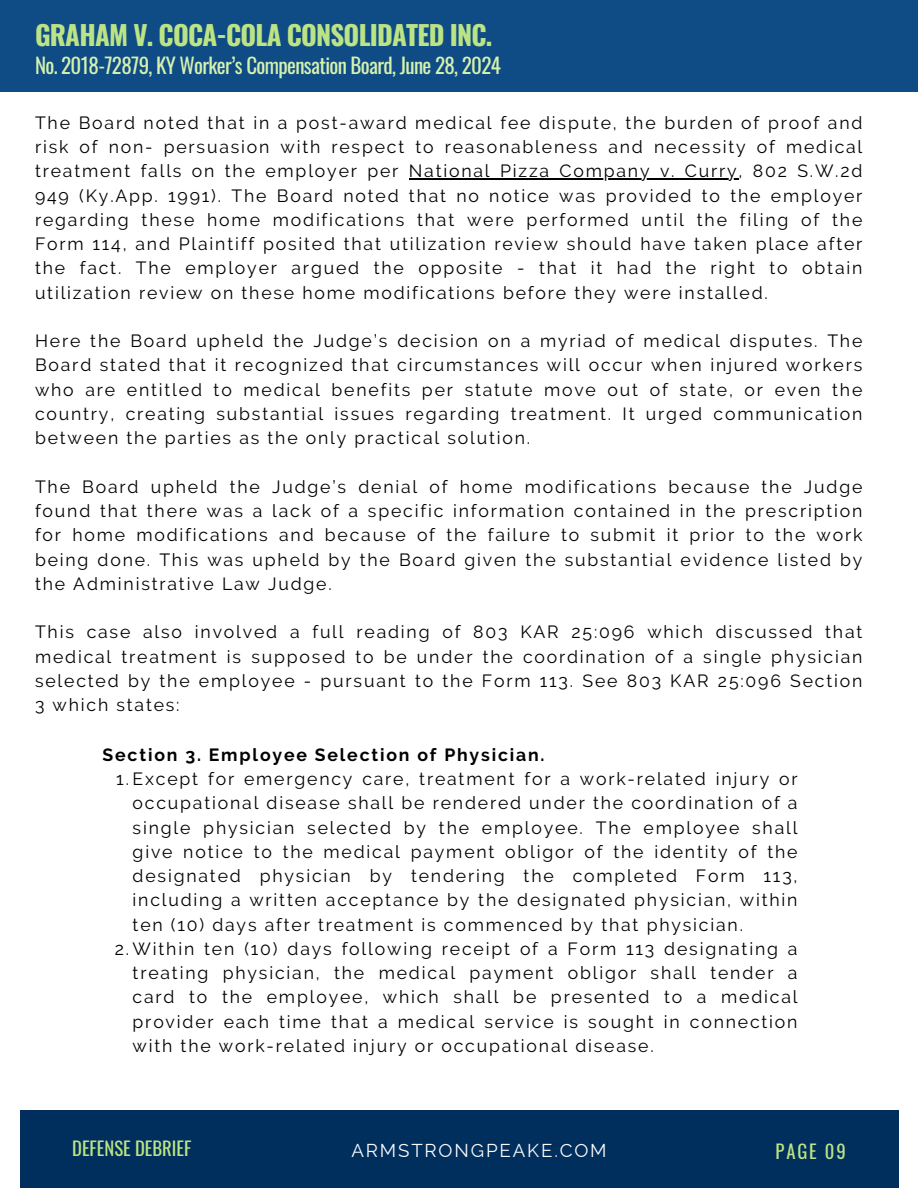
<style>
.page{position:relative;width:918px;height:1188px;background:#fff}
.page>*{position:absolute;margin:0;border:0;box-sizing:border-box;transform-origin:0 0}
.t1{font:700 27px "Oswald";letter-spacing:-.03em;color:#bce485}
.t2{font:21px "Oswald";letter-spacing:-.03em;color:#d6f1af}
.t3{font:18.75px "Oswald";color:#bce485}
.t4{font:18.75px "Raleway";letter-spacing:.1em;color:#fafafa}
.t5{font:17.7px/24.3px "Raleway";letter-spacing:.105em;color:#000;text-align:justify}
.t6{font:700 17.7px "Raleway";letter-spacing:.105em;color:#000}
</style>
<div class="page">
<div style="left:20px;top:1110px;width:878px;height:78px;background:#002e5d"></div>
<div style="left:0;top:0;width:918px;height:92px;background:#0f4c85"></div>
<hr style="left:409px;top:178px;width:330px;height:2px;background:#000">
<p class="t1" style="left:35px;top:14px;width:459px">GRAHAM V. COCA-COLA CONSOLIDATED INC.</p>
<p class="t2" style="left:35px;top:49px;width:467px">No. 2018-72879, KY Worker’s Compensation Board, June 28, 2024</p>
<p class="t5" style="left:35px;top:110px;width:829px">The Board noted that in a post-award medical fee dispute, the burden of proof and risk of non- persuasion with respect to reasonableness and necessity of medical treatment falls on the employer per</p>
<p class="t5" style="left:35px;top:159px;width:829px;text-indent:374px">National Pizza Company v. Curry, 802 S.W.2d 949 (Ky.App. 1991). The Board noted that no notice was provided to the employer regarding these home modifications that were performed until the filing of the Form 114, and Plaintiff posited that utilization review should have taken place after the fact. The employer argued the opposite - that it had the right to obtain utilization review on these home modifications before they were installed.</p>
<p class="t5" style="left:35px;top:329px;width:829px">Here the Board upheld the Judge’s decision on a myriad of medical disputes. The Board stated that it recognized that circumstances will occur when injured workers who are entitled to medical benefits per statute move out of state, or even the</p>
<h4 class="t5" style="left:35px;top:402px;width:829px">country, creating substantial issues regarding treatment. It urged communication between the parties as the only practical solution.</h4>
<h4 class="t5" style="left:35px;top:474px;width:829px">The Board upheld the Judge’s denial of home modifications because the Judge found that there was a lack of a specific information contained in the prescription for home modifications and because of the failure to submit it prior to the work</h4>
<p class="t5" style="left:35px;top:547px;width:829px">being done. This was upheld by the Board given the substantial evidence listed by the Administrative Law Judge.</p>
<p class="t5" style="left:35px;top:620px;width:829px">This case also involved a full reading of 803 KAR 25:096 which discussed that medical treatment is supposed to be under the coordination of a single physician selected by the employee - pursuant to the Form 113. See 803 KAR 25:096 Section</p>
<p class="t5" style="left:35px;top:693px;width:146px">3 which states:</p>
<h3 class="t6" style="left:103px;top:744px;width:443px">Section 3. Employee Selection of Physician.</h3>
<h3 class="t5" style="left:116px;top:767px;width:683px">1.Except for emergency care, treatment for a work-related injury or</h3>
<h3 class="t5" style="left:133px;top:791px;width:666px">occupational disease shall be rendered under the coordination of a</h3>
<h3 class="t5" style="left:133px;top:815px;width:666px">single physician selected by the employee. The employee shall</h3>
<h3 class="t5" style="left:133px;top:839px;width:666px">give notice to the medical payment obligor of the identity of the</h3>
<h3 class="t5" style="left:133px;top:864px;width:666px">designated physician by tendering the completed Form 113,</h3>
<h3 class="t5" style="left:133px;top:888px;width:666px">including a written acceptance by the designated physician, within</h3>
<h3 class="t5" style="left:133px;top:912px;width:612px">ten (10) days after treatment is commenced by that physician.</h3>
<p class="t5" style="left:115px;top:936px;width:684px">2.Within ten (10) days following receipt of a Form 113 designating a</p>
<p class="t5" style="left:133px;top:961px;width:666px">treating physician, the medical payment obligor shall tender a</p>
<p class="t5" style="left:133px;top:985px;width:666px">card to the employee, which shall be presented to a medical</p>
<p class="t5" style="left:133px;top:1009px;width:666px">provider each time that a medical service is sought in connection</p>
<p class="t5" style="left:133px;top:1034px;width:523px">with the work-related injury or occupational disease.</p>
<h1 class="t3" style="left:72px;top:1134px;width:121px">DEFENSE DEBRIEF</h1>
<h2 class="t4" style="left:351px;top:1140px;width:257px">ARMSTRONGPEAKE.COM</h2>
<h3 class="t3" style="left:776px;top:1137px;width:72px">PAGE 09</h3>
</div>
